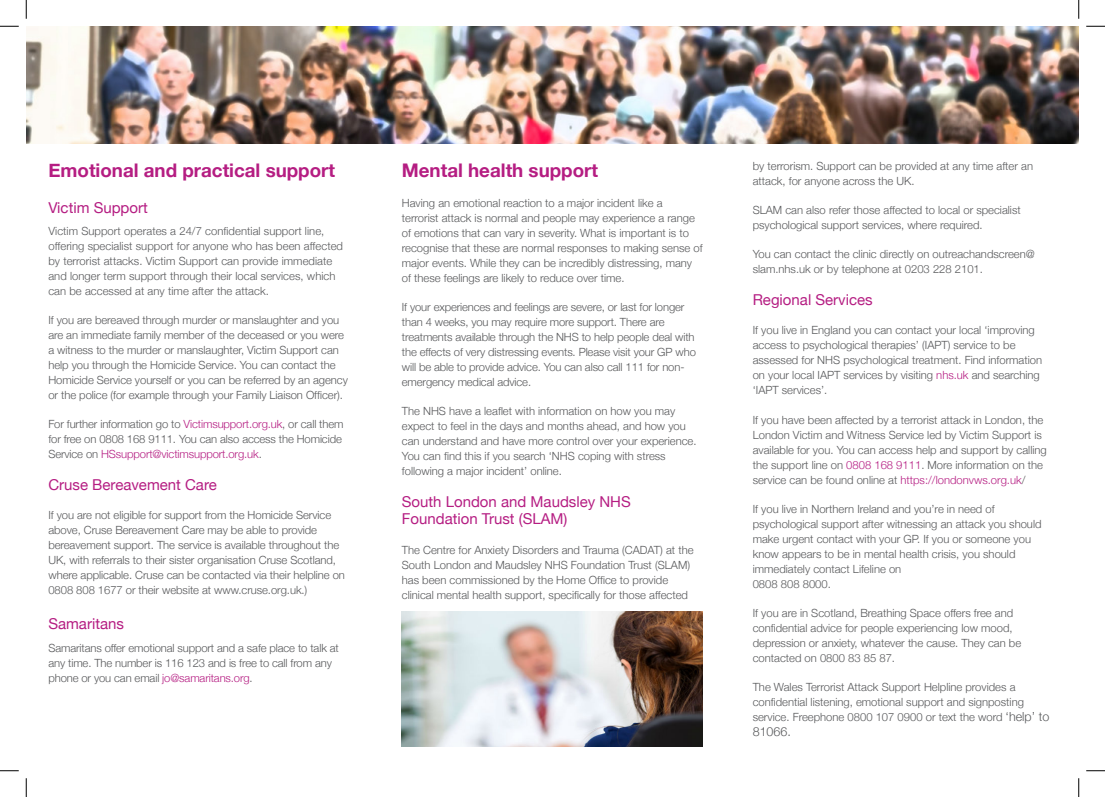
<style>
.page{position:relative;width:1105px;height:797px;background:#fff}
.page>*{position:absolute;margin:0;border:0;box-sizing:border-box;transform-origin:0 0}
.Heading{font:700 18.75px "Helvetica Neue";color:#b51d82}
.Body{font:15px/17.5px "Helvetica Neue";color:#b51d82}
.Suheading{font:15px "Helvetica Neue";color:#b51d82}
.Body-2{font:300 12.5px "Helvetica Neue";color:#57585a}
.Body-3{font:300 11.25px/15px "Helvetica Neue";color:#57585a}
.s1{color:#b51d82}
.s2{font-size:12.5px}
</style>
<div class="page">
<img style="left:26px;top:26px;width:1053px;height:118px">
<img style="left:402px;top:611px;width:300px;height:135px">
<svg style="left:0;top:25px;width:19px;height:2px"></svg>
<svg style="left:1086px;top:25px;width:19px;height:2px"></svg>
<svg style="left:0;top:770px;width:19px;height:1px"></svg>
<svg style="left:1086px;top:770px;width:19px;height:1px"></svg>
<svg style="left:25px;top:0;width:2px;height:19px"></svg>
<svg style="left:25px;top:778px;width:2px;height:19px"></svg>
<svg style="left:1078px;top:0;width:1px;height:19px"></svg>
<svg style="left:1078px;top:778px;width:1px;height:19px"></svg>
<p class="Heading" style="left:48px;top:159px;width:288px">Emotional and practical support</p>
<p class="Suheading" style="left:48px;top:198px;width:101px">Victim Support</p>
<p class="Body-3" style="left:48px;top:223px;width:296px">Victim Support operates a 24/7 confidential support line, offering specialist support for anyone who has been affected by terrorist attacks. Victim Support can provide immediate and longer term support through their local services, which can be accessed at any time after the attack.</p>
<p class="Body-3" style="left:48px;top:312px;width:301px">If you are bereaved through murder or manslaughter and you are an immediate family member of the deceased or you were a witness to the murder or manslaughter, Victim Support can help you through the Homicide Service. You can contact the Homicide Service yourself or you can be referred by an agency or the police (for example through your Family Liaison Officer).</p>
<p class="Body-3" style="left:48px;top:416px;width:297px">For further information go to <span class="s1">Victimsupport.org.uk</span>, or call them for free on 0808 168 9111. You can also access the Homicide<br>Service on <span class="s1">HSsupport@victimsupport.org.uk</span>.</p>
<p class="Body" style="left:48px;top:475px;width:170px">Cruse Bereavement Care</p>
<p class="Body-3" style="left:48px;top:507px;width:298px">If you are not eligible for support from the Homicide Service above, Cruse Bereavement Care may be able to provide bereavement support. The service is available throughout the UK, with referrals to their sister organisation Cruse Scotland, where applicable. Cruse can be contacted via their helpline on 0808 808 1677 or their website at www.cruse.org.uk.)</p>
<p class="Suheading" style="left:48px;top:615px;width:77px">Samaritans</p>
<p class="Body-3" style="left:48px;top:639px;width:292px">Samaritans offer emotional support and a safe place to talk at any time. The number is 116 123 and is free to call from any phone or you can email <span class="s1">jo@samaritans.org</span>.</p>
<p class="Heading" style="left:402px;top:159px;width:198px">Mental health support</p>
<p class="Body-3" style="left:402px;top:195px;width:302px">Having an emotional reaction to a major incident like a<br>terrorist attack is normal and people may experience a range of emotions that can vary in severity. What is important is to recognise that these are normal responses to making sense of major events. While they can be incredibly distressing, many of these feelings are likely to reduce over time.</p>
<p class="Body-3" style="left:402px;top:299px;width:296px">If your experiences and feelings are severe, or last for longer than 4 weeks, you may require more support. There are treatments available through the NHS to help people deal with the effects of very distressing events. Please visit your GP who will be able to provide advice. You can also call 111 for non&shy;emergency medical advice.</p>
<p class="Body-3" style="left:402px;top:403px;width:296px">The NHS have a leaflet with information on how you may expect to feel in the days and months ahead, and how you can understand and have more control over your experience.<br>You can find this if you search ‘NHS coping with stress following a major incident’ online.</p>
<p class="Body" style="left:402px;top:492px;width:230px">South London and Maudsley NHS<br>Foundation Trust (SLAM)</p>
<p class="Body-3" style="left:402px;top:542px;width:293px">The Centre for Anxiety Disorders and Trauma (CADAT) at the South London and Maudsley NHS Foundation Trust (SLAM) has been commissioned by the Home Office to provide clinical mental health support, specifically for those affected</p>
<p class="Body-3" style="left:753px;top:158px;width:282px">by terrorism. Support can be provided at any time after an attack, for anyone across the UK.</p>
<p class="Body-3" style="left:753px;top:202px;width:270px">SLAM can also refer those affected to local or specialist psychological support services, where required.</p>
<p class="Body-3" style="left:753px;top:247px;width:284px">You can contact the clinic directly on outreachandscreen@ slam.nhs.uk or by telephone at 0203 228 2101.</p>
<p class="Body" style="left:753px;top:291px;width:121px">Regional Services</p>
<p class="Body-3" style="left:753px;top:322px;width:291px">If you live in England you can contact your local ‘improving access to psychological therapies’ (IAPT) service to be assessed for NHS psychological treatment. Find information on your local IAPT services by visiting <span class="s1">nhs.uk</span> and searching ‘IAPT services’.</p>
<p class="Body-3" style="left:753px;top:412px;width:296px">If you have been affected by a terrorist attack in London, the London Victim and Witness Service led by Victim Support is available for you. You can access help and support by calling the support line on <span class="s1">0808 168 9111</span>. More information on the service can be found online at <span class="s1">https://londonvws.org.uk</span>/</p>
<p class="Body-3" style="left:753px;top:501px;width:290px">If you live in Northern Ireland and you’re in need of psychological support after witnessing an attack you should make urgent contact with your GP. If you or someone you know appears to be in mental health crisis, you should immediately contact Lifeline on<br>0808 808 8000.</p>
<p class="Body-3" style="left:753px;top:605px;width:270px">If you are in Scotland, Breathing Space offers free and confidential advice for people experiencing low mood, depression or anxiety, whatever the cause. They can be contacted on 0800 83 85 87.</p>
<p class="Body-3" style="left:753px;top:679px;width:298px">The Wales Terrorist Attack Support Helpline provides a confidential listening, emotional support and signposting service. Freephone 0800 107 0900 or text the word <span class="s2">‘help’ to</span></p>
<p class="Body-2" style="left:753px;top:724px;width:40px">81066.</p>
</div>
